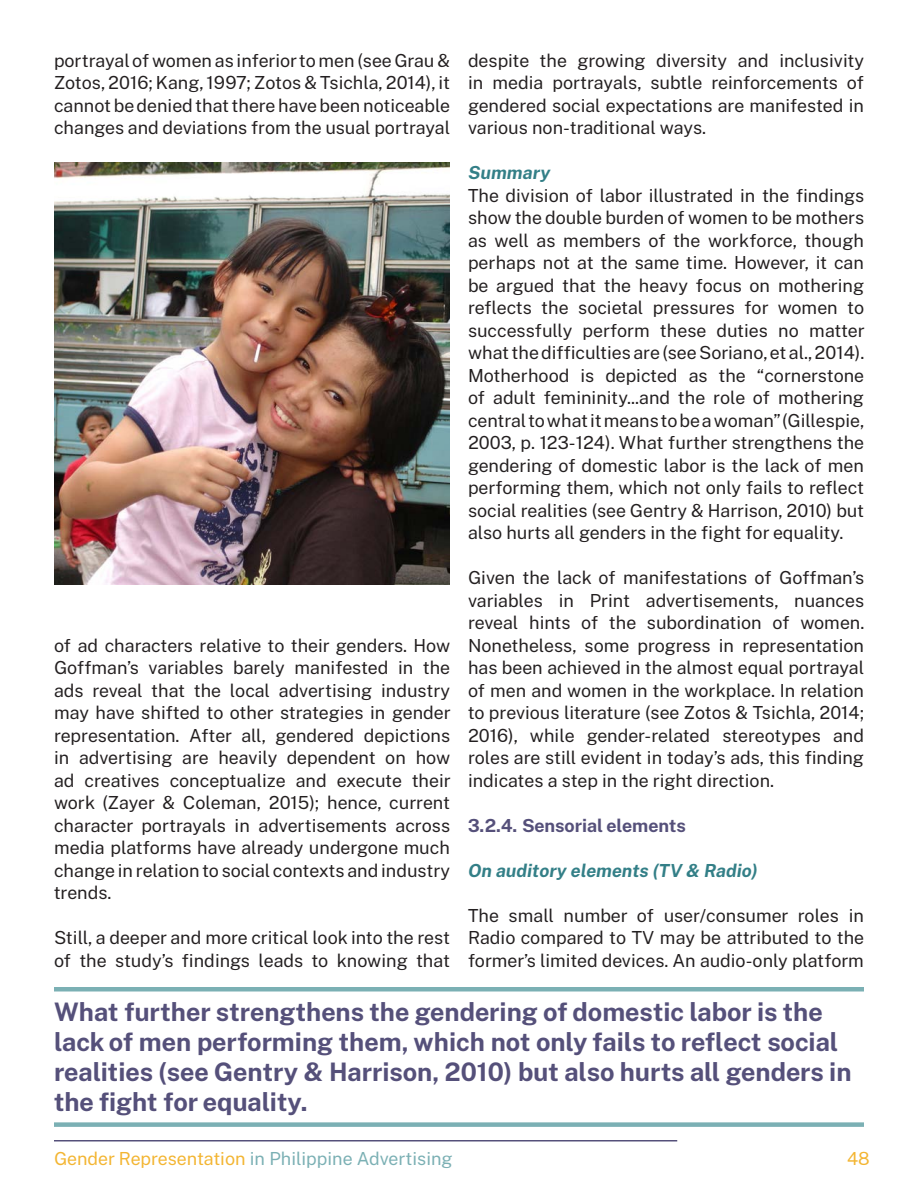
<style>
.page{position:relative;width:918px;height:1188px;background:#fff}
.page>*{position:absolute;margin:0;border:0;box-sizing:border-box;transform-origin:0 0}
.t1{font:700 25.5px/30px "Public Sans";color:#55507a}
.t2{font:18px/22.5px "Public Sans";color:#231f20;text-align:justify}
.t3{font:18px "Public Sans";color:#7bb0b4}
.t4{font:italic 700 18px "Public Sans";color:#337f87}
.t5{font:700 18px "Public Sans";color:#55507a}
.t6{font:18px "Public Sans";color:#f3b532}
.s1{color:#f3b532}
</style>
<div class="page">
<div style="left:54px;top:1122px;width:810px;height:5px;background:#7bb0b4"></div>
<div style="left:54px;top:987px;width:810px;height:5px;background:#7bb0b4"></div>
<img style="left:54px;top:162px;width:396px;height:423px">
<hr style="left:54px;top:1140px;width:623px;height:2px;background:#55507a">
<p class="t2" style="left:54px;top:48px;width:398px">portrayal of women as inferior to men (see Grau &amp; Zotos, 2016; Kang, 1997; Zotos &amp; Tsichla, 2014), it cannot be denied that there have been noticeable changes and deviations from the usual portrayal</p>
<p class="t2" style="left:468px;top:48px;width:398px">despite the growing diversity and inclusivity in media portrayals, subtle reinforcements of gendered social expectations are manifested in various non-traditional ways.</p>
<p class="t4" style="left:468px;top:159px;width:84px">Summary</p>
<p class="t2" style="left:468px;top:183px;width:398px">The division of labor illustrated in the findings show the double burden of women to be mothers as well as members of the workforce, though perhaps not at the same time. However, it can be argued that the heavy focus on mothering reflects the societal pressures for women to successfully perform these duties no matter what the difficulties are (see Soriano, et al., 2014).<br>Motherhood is depicted as the “cornerstone of adult femininity...and the role of mothering central to what it means to be a woman” (Gillespie, 2003, p. 123-124). What further strengthens the gendering of domestic labor is the lack of men performing them, which not only fails to reflect social realities (see Gentry &amp; Harrison, 2010) but also hurts all genders in the fight for equality.</p>
<p class="t2" style="left:468px;top:566px;width:398px">Given the lack of manifestations of Goffman’s variables in Print advertisements, nuances reveal hints of the subordination of women.<br>Nonetheless, some progress in representation has been achieved in the almost equal portrayal of men and women in the workplace. In relation to previous literature (see Zotos &amp; Tsichla, 2014; 2016), while gender-related stereotypes and roles are still evident in today’s ads, this finding indicates a step in the right direction.</p>
<p class="t5" style="left:468px;top:811px;width:220px">3.2.4. Sensorial elements</p>
<p class="t4" style="left:468px;top:856px;width:291px">On auditory elements (TV &amp; Radio)</p>
<p class="t2" style="left:468px;top:903px;width:398px">The small number of user/consumer roles in Radio compared to TV may be attributed to the former’s limited devices. An audio-only platform</p>
<h1 class="t1" style="left:54px;top:996px;width:799px">What further strengthens the gendering of domestic labor is the lack of men performing them, which not only fails to reflect social realities (see Gentry &amp; Harrison, 2010) but also hurts all genders in the fight for equality.</h1>
<p class="t3" style="left:54px;top:1144px;width:400px"><span class="s1">Gender Representation</span> in Philippine Advertising</p>
<p class="t6" style="left:847px;top:1144px;width:24px">48</p>
<p class="t2" style="left:54px;top:633px;width:398px">of ad characters relative to their genders. How Goffman’s variables barely manifested in the ads reveal that the local advertising industry may have shifted to other strategies in gender representation. After all, gendered depictions in advertising are heavily dependent on how ad creatives conceptualize and execute their work (Zayer &amp; Coleman, 2015); hence, current character portrayals in advertisements across media platforms have already undergone much change in relation to social contexts and industry trends.</p>
<p class="t2" style="left:54px;top:926px;width:398px">Still, a deeper and more critical look into the rest of the study’s findings leads to knowing that</p>
</div>
